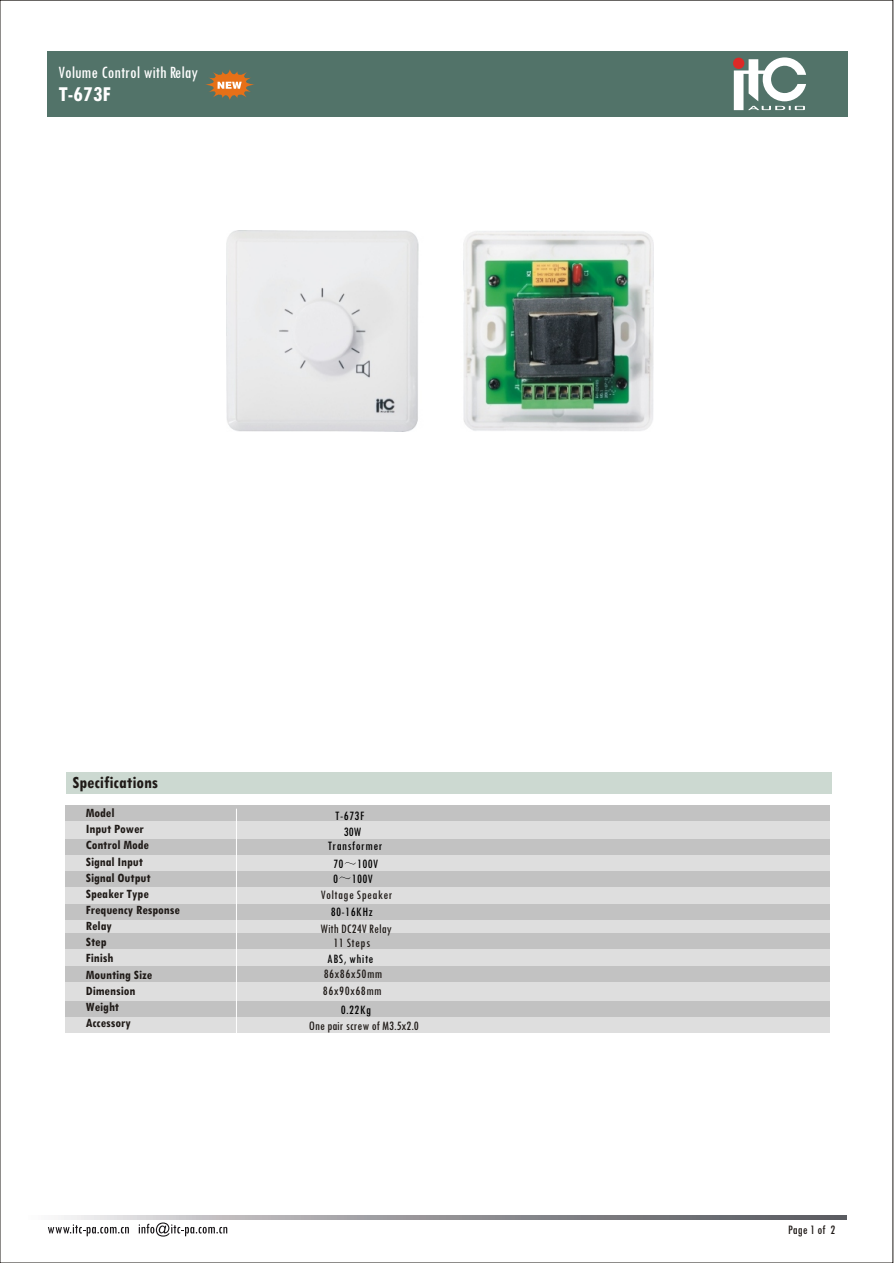
<style>
.page{position:relative;width:894px;height:1263px;background:#fff}
.page>*{position:absolute;margin:0;border:0;box-sizing:border-box;transform-origin:0 0}
.t1{font:700 22.5px "Tw Cen MT Condensed";color:#fff}
.t2{font:18px "Tw Cen MT Condensed";color:#fff}
.t3{font:700 18px "Tw Cen MT Condensed";color:#1f1a17}
.t4{font:13.5px "Tw Cen MT Condensed";color:#1f1a17}
.t5{font:700 13.35px/16.2px "Tw Cen MT Condensed";color:#1f1a17}
.t6{font:13.35px/18.1px "Tw Cen MT Condensed";letter-spacing:.035em;color:#000;text-align:center}
.t7{font:13.35px/17px "Tw Cen MT Condensed";letter-spacing:.035em;color:#1f1a17}
.t8{font:13.35px "Tw Cen MT Condensed";color:#1f1a17}
</style>
<div class="page">
<div style="left:65px;top:807px;width:764px;height:226px;background:#dedede"></div>
<div style="left:65px;top:1001px;width:765px;height:15px;background:#c2c2c2"></div>
<img style="left:61px;top:1216px;width:785px;height:3px">
<svg style="left:48px;top:1224px;width:81px;height:12px"></svg>
<svg style="left:139px;top:1223px;width:88px;height:14px"></svg>
<div style="left:47px;top:51px;width:801px;height:65px;background:#527369"></div>
<svg style="left:734px;top:57px;width:72px;height:53px"></svg>
<div style="left:66px;top:773px;width:765px;height:21px;background:#ccd9d1"></div>
<div style="left:65px;top:806px;width:764px;height:15px;background:#c2c2c2"></div>
<div style="left:65px;top:840px;width:765px;height:15px;background:#c2c2c2"></div>
<div style="left:65px;top:872px;width:765px;height:15px;background:#c2c2c2"></div>
<div style="left:65px;top:905px;width:765px;height:15px;background:#c2c2c2"></div>
<div style="left:65px;top:934px;width:765px;height:15px;background:#c2c2c2"></div>
<div style="left:65px;top:966px;width:765px;height:15px;background:#c2c2c2"></div>
<svg style="left:345px;top:862px;width:11px;height:3px"></svg>
<svg style="left:339px;top:877px;width:12px;height:2px"></svg>
<hr style="left:236px;top:809px;width:1px;height:229px;background:#fff">
<svg style="left:205px;top:69px;width:50px;height:31px"></svg>
<img style="left:227px;top:230px;width:427px;height:201px">
<h2 class="t2" style="left:59px;top:66px;width:141px">Volume Control with Relay</h2>
<h1 class="t1" style="left:59px;top:86px;width:54px">T-673F</h1>
<h2 class="t3" style="left:73px;top:776px;width:87px">Specifications</h2>
<p class="t5" style="left:86px;top:806px;width:96px">Model<br>Input Power<br>Control Mode<br>Signal Input<br>Signal Output<br>Speaker Type<br>Frequency Response<br>Relay<br>Step<br>Finish<br>Mounting Size<br>Dimension<br>Weight<br>Accessory</p>
<p class="t6" style="left:335px;top:809px;width:31px;line-height:16.2px">T-673F<br>30W</p>
<p class="t6" style="left:328px;top:838px;width:56px">Transformer<br>70 100V</p>
<p class="t6" style="left:333px;top:871px;width:41px">0 100V</p>
<p class="t7" style="left:321px;top:888px;width:73px">Voltage Speaker</p>
<p class="t6" style="left:331px;top:904px;width:44px">80-16KHz</p>
<p class="t4" style="left:321px;top:924px;width:73px">With DC24V Relay</p>
<p class="t7" style="left:333px;top:936px;width:38px">11 Steps</p>
<p class="t6" style="left:327px;top:951px;width:48px">ABS, white</p>
<p class="t7" style="left:323px;top:966px;width:61px">86x86x50mm<br>86x90x68mm</p>
<p class="t6" style="left:341px;top:1002px;width:32px">0.22Kg</p>
<p class="t8" style="left:309px;top:1021px;width:111px">One pair screw of M3.5x2.0</p>
<p class="t4" style="left:788px;top:1225px;width:49px">Page 1 of 2</p>
</div>
